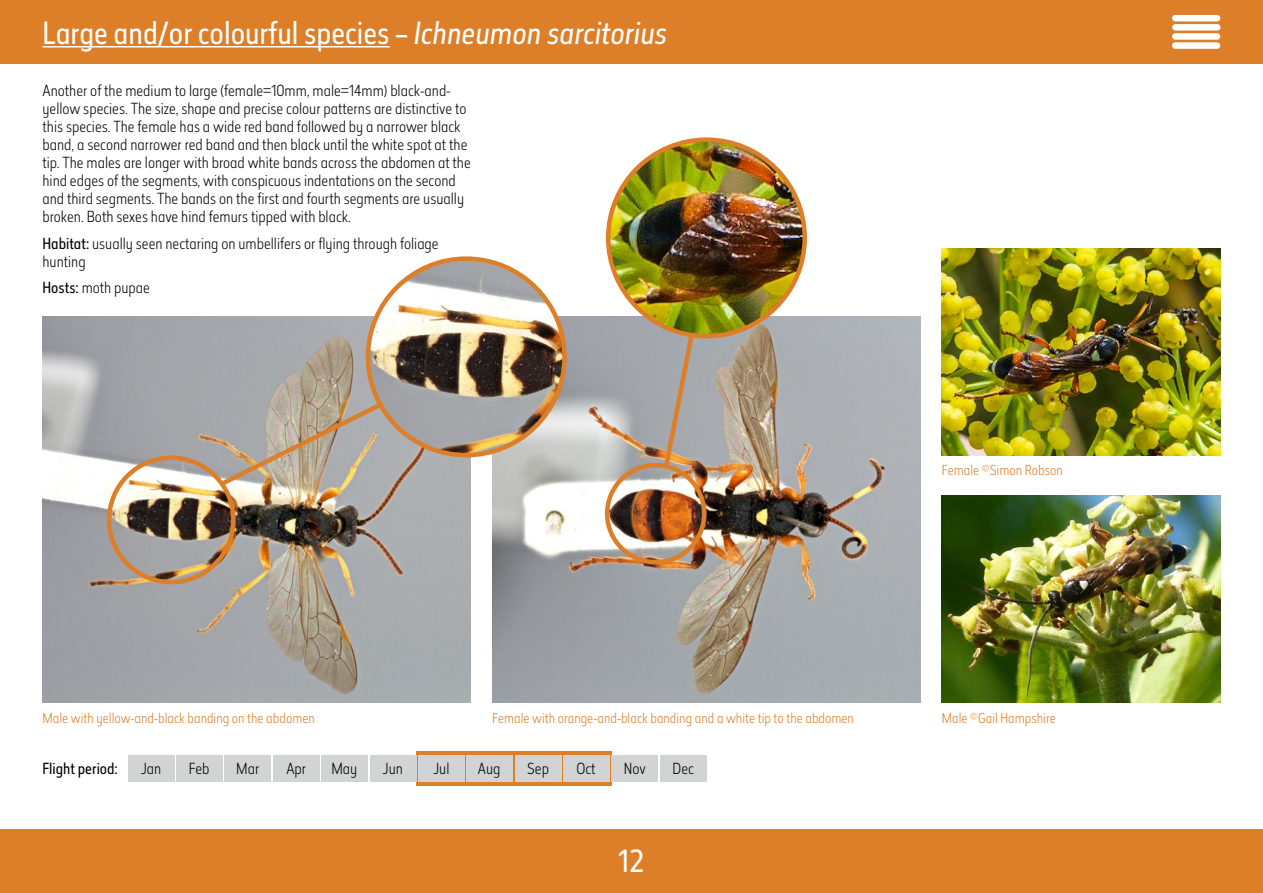
<style>
.page{position:relative;width:1263px;height:893px;background:#fff}
.page>*{position:absolute;margin:0;border:0;box-sizing:border-box;transform-origin:0 0}
.t1{font:30px "Elysio";color:#fff}
.t2{font:300 15px/18px "Elysio";color:#000}
.t3{font:15px "Elysio";color:#000}
.t4{font:300 13.5px "Elysio";color:#dd7e28}
.s1{font-style:italic}
.s2{font-weight:400}
</style>
<div class="page">
<div style="left:0;top:829px;width:1263px;height:64px;background:#dd7e28"></div>
<div style="left:0;top:0;width:1263px;height:64px;background:#dd7e28"></div>
<div style="left:1172px;top:15px;width:48px;height:6px;background:#fff;border-radius:3px"></div>
<div style="left:1172px;top:24px;width:48px;height:7px;background:#fff;border-radius:3px"></div>
<div style="left:1172px;top:33px;width:48px;height:7px;background:#fff;border-radius:3px"></div>
<div style="left:1172px;top:42px;width:48px;height:7px;background:#fff;border-radius:3px"></div>
<hr style="left:43px;top:46px;width:347px;height:2px;background:#fff">
<img style="left:492px;top:317px;width:429px;height:385px">
<img style="left:42px;top:317px;width:429px;height:385px">
<div style="left:416px;top:751px;width:196px;height:35px;background:#dd7e28"></div>
<div style="left:128px;top:755px;width:46px;height:27px;background:#d1d3d4"></div>
<div style="left:176px;top:755px;width:47px;height:27px;background:#d1d3d4"></div>
<div style="left:225px;top:755px;width:46px;height:27px;background:#d1d3d4"></div>
<div style="left:273px;top:755px;width:46px;height:27px;background:#d1d3d4"></div>
<div style="left:322px;top:755px;width:46px;height:27px;background:#d1d3d4"></div>
<div style="left:370px;top:755px;width:46px;height:27px;background:#d1d3d4"></div>
<div style="left:418px;top:755px;width:47px;height:27px;background:#d1d3d4"></div>
<div style="left:467px;top:755px;width:46px;height:27px;background:#d1d3d4"></div>
<div style="left:515px;top:755px;width:46px;height:27px;background:#d1d3d4"></div>
<div style="left:563px;top:755px;width:47px;height:27px;background:#d1d3d4"></div>
<div style="left:612px;top:755px;width:46px;height:27px;background:#d1d3d4"></div>
<div style="left:660px;top:755px;width:46px;height:27px;background:#d1d3d4"></div>
<img style="left:942px;top:495px;width:278px;height:207px">
<img style="left:608px;top:140px;width:197px;height:196px;border-radius:98px">
<div style="left:605px;top:463px;width:101px;height:101px;border:4px solid #dd7e28;border-radius:50%"></div>
<svg style="left:661px;top:330px;width:36px;height:140px;background:#b0a091"></svg>
<img style="left:368px;top:259px;width:196px;height:196px;border-radius:98px">
<div style="left:366px;top:256px;width:201px;height:201px;border:4px solid #dd7e28;border-radius:50%"></div>
<img style="left:216px;top:399px;width:171px;height:91px">
<div style="left:107px;top:455px;width:129px;height:129px;border:4px solid #dd7e28;border-radius:50%"></div>
<img style="left:942px;top:248px;width:278px;height:207px">
<h1 class="t1" style="left:43px;top:12px;width:626px">Large and/or colourful species – <span class="s1">Ichneumon sarcitorius</span></h1>
<p class="t2" style="left:43px;top:82px;width:430px">Another of the medium to large (female=10mm, male=14mm) black-and&shy;yellow species. The size, shape and precise colour patterns are distinctive to this species. The female has a wide red band followed by a narrower black band, a second narrower red band and then black until the white spot at the tip. The males are longer with broad white bands across the abdomen at the hind edges of the segments, with conspicuous indentations on the second and third segments. The bands on the first and fourth segments are usually broken. Both sexes have hind femurs tipped with black.</p>
<p class="t2" style="left:43px;top:234px;width:398px"><span class="s2">Habitat:</span> usually seen nectaring on umbellifers or flying through foliage hunting</p>
<p class="t2" style="left:43px;top:279px;width:109px"><span class="s2">Hosts:</span> moth pupae</p>
<p class="t4" style="left:942px;top:461px;width:123px">Female ©Simon Robson</p>
<p class="t4" style="left:43px;top:709px;width:274px">Male with yellow-and-black banding on the abdomen</p>
<p class="t4" style="left:492px;top:709px;width:363px">Female with orange-and-black banding and a white tip to the abdomen</p>
<p class="t3" style="left:43px;top:758px;width:77px">Flight period:</p>
<p class="t2" style="left:141px;top:759px;width:22px">Jan</p>
<p class="t2" style="left:189px;top:759px;width:22px">Feb</p>
<p class="t2" style="left:236px;top:759px;width:25px">Mar</p>
<p class="t2" style="left:286px;top:759px;width:21px">Apr</p>
<p class="t2" style="left:331px;top:759px;width:27px">May</p>
<p class="t2" style="left:383px;top:759px;width:22px">Jun</p>
<p class="t2" style="left:433px;top:759px;width:18px">Jul</p>
<p class="t2" style="left:478px;top:759px;width:24px">Aug</p>
<p class="t2" style="left:527px;top:759px;width:23px">Sep</p>
<p class="t2" style="left:576px;top:759px;width:21px">Oct</p>
<p class="t2" style="left:624px;top:759px;width:23px">Nov</p>
<p class="t2" style="left:672px;top:759px;width:23px">Dec</p>
<h1 class="t1" style="left:618px;top:841px;width:27px">12</h1>
<p class="t4" style="left:942px;top:709px;width:115px">Male ©Gail Hampshire</p>
</div>
